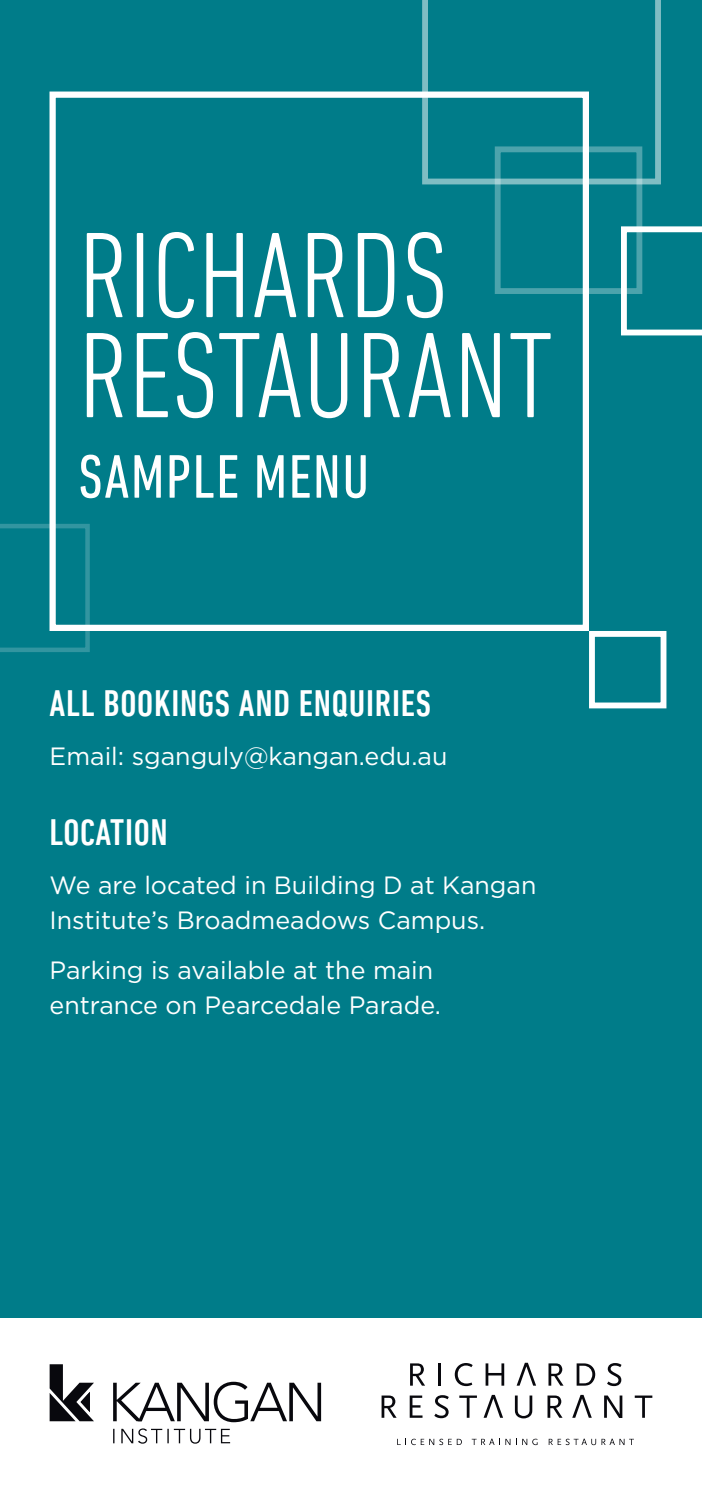
<style>
.page{position:relative;width:702px;height:1489px;background:#fff}
.page>*{position:absolute;margin:0;border:0;box-sizing:border-box;transform-origin:0 0}
.Sub_Head{font:300 condensed 123.75px/100px "DIN Next LT Pro";color:#fff}
.Sub_Head-2{font:condensed 62.5px "DIN Next LT Pro";letter-spacing:.02em;color:#fff}
.t1{font:500 condensed 37.5px "DIN Next LT Pro";letter-spacing:.02em;color:#fff}
.BODY{font:25px/35px "Gotham";color:#fff}
</style>
<div class="page">
<div style="left:0;top:0;width:702px;height:1317px;background:#007c89"></div>
<div style="left:589px;top:631px;width:77px;height:77px;border:6px solid #fff"></div>
<svg style="left:621px;top:226px;width:81px;height:109px"></svg>
<svg style="left:0;top:524px;width:90px;height:128px"></svg>
<div style="left:49px;top:91px;width:540px;height:540px;border:6px solid #fff"></div>
<svg style="left:422px;top:0;width:239px;height:184px"></svg>
<svg style="left:113px;top:1381px;width:208px;height:40px"></svg>
<svg style="left:113px;top:1428px;width:117px;height:15px"></svg>
<svg style="left:50px;top:1364px;width:44px;height:57px"></svg>
<svg style="left:397px;top:1438px;width:65px;height:6px"></svg>
<svg style="left:471px;top:1438px;width:39px;height:6px"></svg>
<svg style="left:516px;top:1438px;width:21px;height:6px"></svg>
<svg style="left:548px;top:1438px;width:86px;height:6px"></svg>
<svg style="left:410px;top:1363px;width:15px;height:22px"></svg>
<hr style="left:438px;top:1363px;width:3px;height:22px;background:#08080d">
<svg style="left:454px;top:1363px;width:18px;height:22px"></svg>
<svg style="left:485px;top:1363px;width:19px;height:22px"></svg>
<svg style="left:517px;top:1362px;width:19px;height:23px"></svg>
<svg style="left:484px;top:1394px;width:19px;height:23px"></svg>
<svg style="left:572px;top:1394px;width:19px;height:23px"></svg>
<svg style="left:548px;top:1363px;width:15px;height:22px"></svg>
<svg style="left:576px;top:1363px;width:19px;height:22px"></svg>
<svg style="left:607px;top:1363px;width:14px;height:22px"></svg>
<svg style="left:381px;top:1395px;width:15px;height:22px"></svg>
<svg style="left:409px;top:1395px;width:13px;height:22px"></svg>
<svg style="left:434px;top:1395px;width:15px;height:22px"></svg>
<svg style="left:459px;top:1395px;width:18px;height:22px"></svg>
<svg style="left:515px;top:1395px;width:17px;height:23px"></svg>
<svg style="left:547px;top:1395px;width:15px;height:22px"></svg>
<svg style="left:604px;top:1395px;width:18px;height:22px"></svg>
<svg style="left:634px;top:1395px;width:18px;height:22px"></svg>
<p class="Sub_Head" style="left:78px;top:224px;width:476px">RICHARDS<br>RESTAURANT</p>
<p class="Sub_Head-2" style="left:78px;top:441px;width:292px">SAMPLE MENU</p>
<p class="t1" style="left:50px;top:682px;width:383px">ALL BOOKINGS AND ENQUIRIES</p>
<p class="BODY" style="left:50px;top:738px;width:399px">Email: sganguly@kangan.edu.au</p>
<p class="t1" style="left:50px;top:811px;width:120px">LOCATION</p>
<p class="BODY" style="left:50px;top:867px;width:488px">We are located in Building D at Kangan<br>Institute’s Broadmeadows Campus.</p>
<p class="BODY" style="left:50px;top:951px;width:393px">Parking is available at the main entrance on Pearcedale Parade.</p>
</div>
